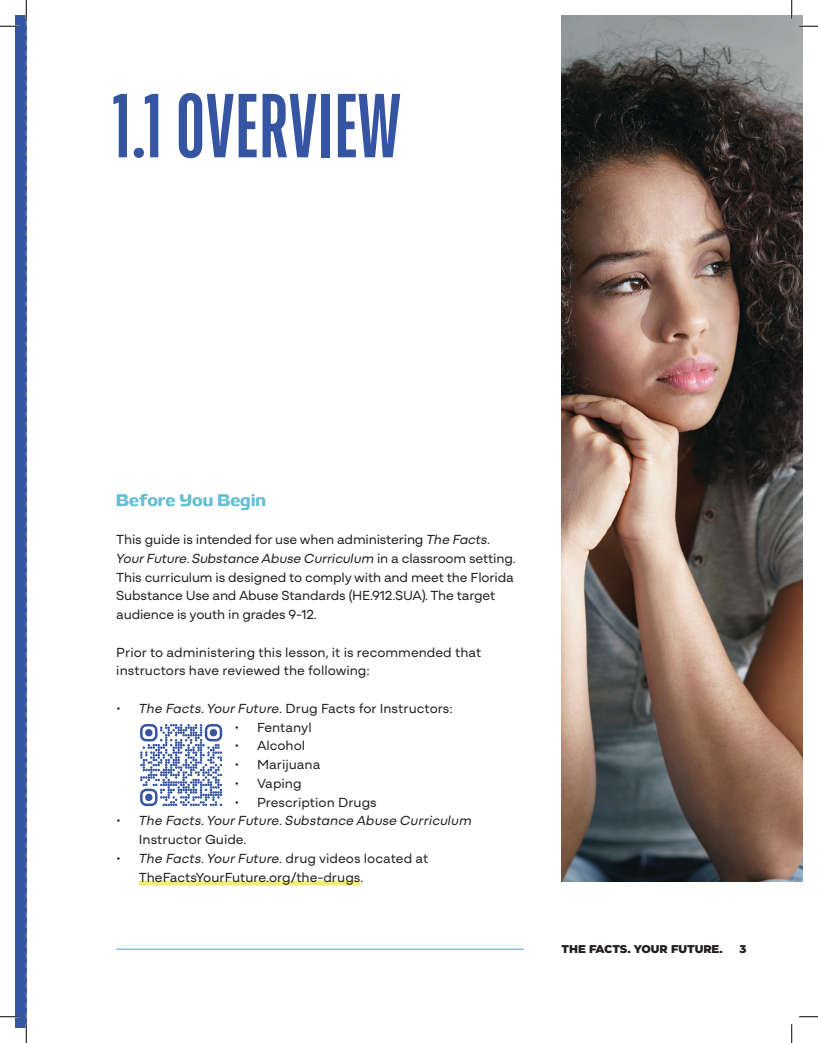
<style>
.page{position:relative;width:818px;height:1043px;background:#fff}
.page>*{position:absolute;margin:0;border:0;box-sizing:border-box;transform-origin:0 0}
.t1{font:600 90.62px "TT Bluescreens";color:#3554a1}
.Body{font:600 18.12px "Eighty Starlight";color:#63bed3}
.Body-2{font:13.75px/18.8px "Mozaic HUM Variable";letter-spacing:-.01em;color:#231f20}
.t2{font:13.75px/18.8px "Mozaic Italic Variable";color:#231f20}
.t3{font:800 11.25px "Eastman";color:#231f20}
.s1{font-family:"Mozaic Italic Variable"}
.s2{font-family:"Mozaic HUM Variable"}
</style>
<div class="page">
<hr style="left:116px;top:948px;width:408px;height:1px;background:#63bed3">
<div style="left:139px;top:880px;width:221px;height:5px;background:#f2ed77"></div>
<svg style="left:140px;top:724px;width:82px;height:82px"></svg>
<img style="left:561px;top:15px;width:241px;height:866px">
<div style="left:15px;top:15px;width:11px;height:1013px;background:#3554a1"></div>
<svg style="left:0;top:25px;width:19px;height:2px"></svg>
<svg style="left:799px;top:25px;width:19px;height:2px"></svg>
<svg style="left:0;top:1016px;width:19px;height:1px"></svg>
<svg style="left:799px;top:1016px;width:19px;height:1px"></svg>
<svg style="left:25px;top:0;width:2px;height:1042px"></svg>
<svg style="left:790px;top:0;width:2px;height:19px"></svg>
<svg style="left:791px;top:1024px;width:1px;height:18px"></svg>
<p class="t1" style="left:112px;top:74px;width:290px">1.1 OVERVIEW</p>
<p class="Body" style="left:116px;top:489px;width:151px">Before You Begin</p>
<p class="Body-2" style="left:116px;top:528px;width:401px">This guide is intended for use when administering <span class="s1">The Facts.<br>Your Future. Substance Abuse Curriculum</span> in a classroom setting.<br>This curriculum is designed to comply with and meet the Florida Substance Use and Abuse Standards (HE.912.SUA). The target audience is youth in grades 9-12.</p>
<p class="Body-2" style="left:116px;top:641px;width:366px">Prior to administering this lesson, it is recommended that instructors have reviewed the following:</p>
<p class="Body-2" style="left:116px;top:697px;width:338px">• <span class="s1">The Facts. Your Future.</span> Drug Facts for Instructors:</p>
<p class="Body-2" style="left:234px;top:716px;width:79px">• Fentanyl</p>
<p class="Body-2" style="left:234px;top:735px;width:72px">• Alcohol</p>
<p class="Body-2" style="left:234px;top:753px;width:87px">• Marijuana</p>
<p class="Body-2" style="left:234px;top:772px;width:69px">• Vaping</p>
<p class="Body-2" style="left:234px;top:791px;width:144px">• Prescription Drugs</p>
<p class="t2" style="left:139px;top:810px;width:334px;text-indent:-22px"><span class="s2">•</span> The Facts. Your Future. Substance Abuse Curriculum<br><span class="s2">Instructor Guide.</span></p>
<p class="Body-2" style="left:139px;top:847px;width:291px;text-indent:-22px">• <span class="s1">The Facts. Your Future.</span> drug videos located at<br>TheFactsYourFuture.org/the-drugs.</p>
<p class="t3" style="left:561px;top:940px;width:163px">THE FACTS. YOUR FUTURE.</p>
<p class="t3" style="left:739px;top:940px;width:9px">3</p>
</div>
